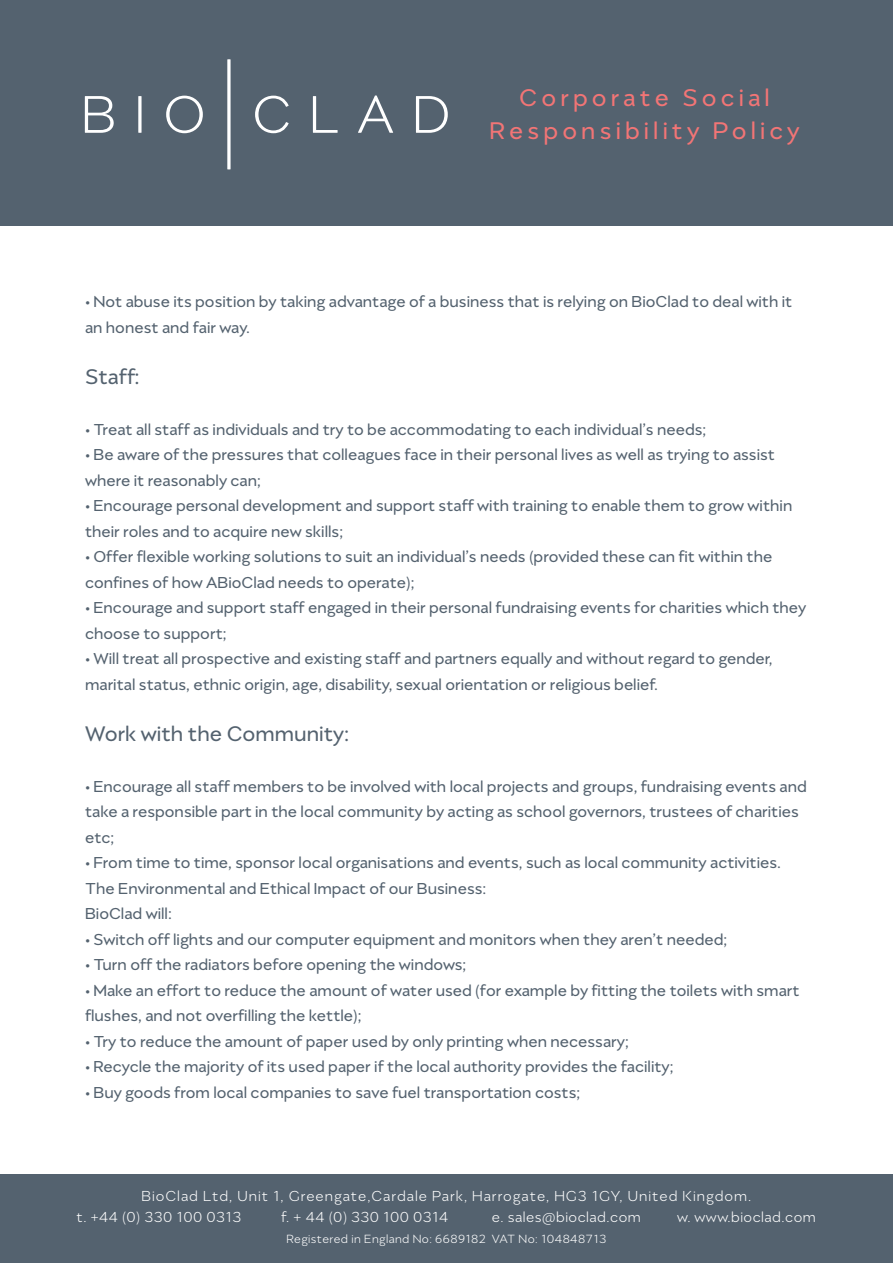
<style>
.page{position:relative;width:893px;height:1263px;background:#fff}
.page>*{position:absolute;margin:0;border:0;box-sizing:border-box;transform-origin:0 0}
.t1{font:27.45px/32.8px "Migrena Grotesque";letter-spacing:.15em;color:#f27576;text-align:center}
.t2{font:24px "Migrena Grotesque";color:#54626f}
.t3{font:18px/25.5px "Migrena Grotesque";color:#54626f}
.t4{font:300 16.5px/21px "Migrena Grotesque";letter-spacing:.05em;color:#fff}
.t5{font:300 16.5px "Migrena Grotesque";letter-spacing:.03em;color:#fff}
.t6{font:300 13.5px "Migrena Grotesque";letter-spacing:.03em;color:#fff}
</style>
<div class="page">
<div style="left:0;top:0;width:893px;height:225px;background:#54626f"></div>
<div style="left:0;top:1174px;width:893px;height:89px;background:#54626f"></div>
<svg style="left:227px;top:59px;width:4px;height:110px"></svg>
<svg style="left:85px;top:96px;width:118px;height:37px"></svg>
<svg style="left:255px;top:95px;width:193px;height:38px"></svg>
<h1 class="t1" style="left:490px;top:81px;width:311px">Corporate Social<br>Responsibility Policy</h1>
<p class="t3" style="left:85px;top:289px;width:709px">• Not abuse its position by taking advantage of a business that is relying on BioClad to deal with it an honest and fair way.</p>
<h2 class="t2" style="left:85px;top:362px;width:56px">Staff:</h2>
<p class="t3" style="left:85px;top:416px;width:623px">• Treat all staff as individuals and try to be accommodating to each individual’s needs;</p>
<p class="t3" style="left:85px;top:442px;width:692px">• Be aware of the pressures that colleagues face in their personal lives as well as trying to assist where it reasonably can;</p>
<p class="t3" style="left:85px;top:493px;width:709px">• Encourage personal development and support staff with training to enable them to grow within their roles and to acquire new skills;</p>
<p class="t3" style="left:85px;top:544px;width:689px">• Offer flexible working solutions to suit an individual’s needs (provided these can fit within the confines of how ABioClad needs to operate);</p>
<p class="t3" style="left:85px;top:595px;width:723px">• Encourage and support staff engaged in their personal fundraising events for charities which they choose to support;</p>
<p class="t3" style="left:85px;top:646px;width:689px">• Will treat all prospective and existing staff and partners equally and without regard to gender, marital status, ethnic origin, age, disability, sexual orientation or religious belief.</p>
<h2 class="t2" style="left:85px;top:719px;width:266px">Work with the Community:</h2>
<p class="t3" style="left:85px;top:773px;width:723px">• Encourage all staff members to be involved with local projects and groups, fundraising events and take a responsible part in the local community by acting as school governors, trustees of charities etc;</p>
<p class="t3" style="left:85px;top:850px;width:697px">• From time to time, sponsor local organisations and events, such as local community activities.<br>The Environmental and Ethical Impact of our Business:<br>BioClad will:</p>
<p class="t3" style="left:85px;top:926px;width:644px">• Switch off lights and our computer equipment and monitors when they aren’t needed;</p>
<p class="t3" style="left:85px;top:952px;width:383px">• Turn off the radiators before opening the windows;</p>
<p class="t3" style="left:85px;top:977px;width:716px">• Make an effort to reduce the amount of water used (for example by fitting the toilets with smart flushes, and not overfilling the kettle);</p>
<p class="t3" style="left:85px;top:1028px;width:545px">• Try to reduce the amount of paper used by only printing when necessary;</p>
<p class="t3" style="left:85px;top:1054px;width:590px">• Recycle the majority of its used paper if the local authority provides the facility;</p>
<p class="t3" style="left:85px;top:1079px;width:497px">• Buy goods from local companies to save fuel transportation costs;</p>
<p class="t4" style="left:77px;top:1185px;width:676px;text-indent:65px">BioClad Ltd, Unit 1, Greengate,Cardale Park, Harrogate, HG3 1GY, United Kingdom. t. +44 (0) 330 100 0313</p>
<p class="t5" style="left:281px;top:1207px;width:169px">f. + 44 (0) 330 100 0314</p>
<p class="t5" style="left:492px;top:1207px;width:151px">e. sales@bioclad.com</p>
<p class="t5" style="left:677px;top:1207px;width:140px">w. www.bioclad.com</p>
<p class="t6" style="left:287px;top:1231px;width:321px">Registered in England No: 6689182 VAT No: 104848713</p>
</div>
